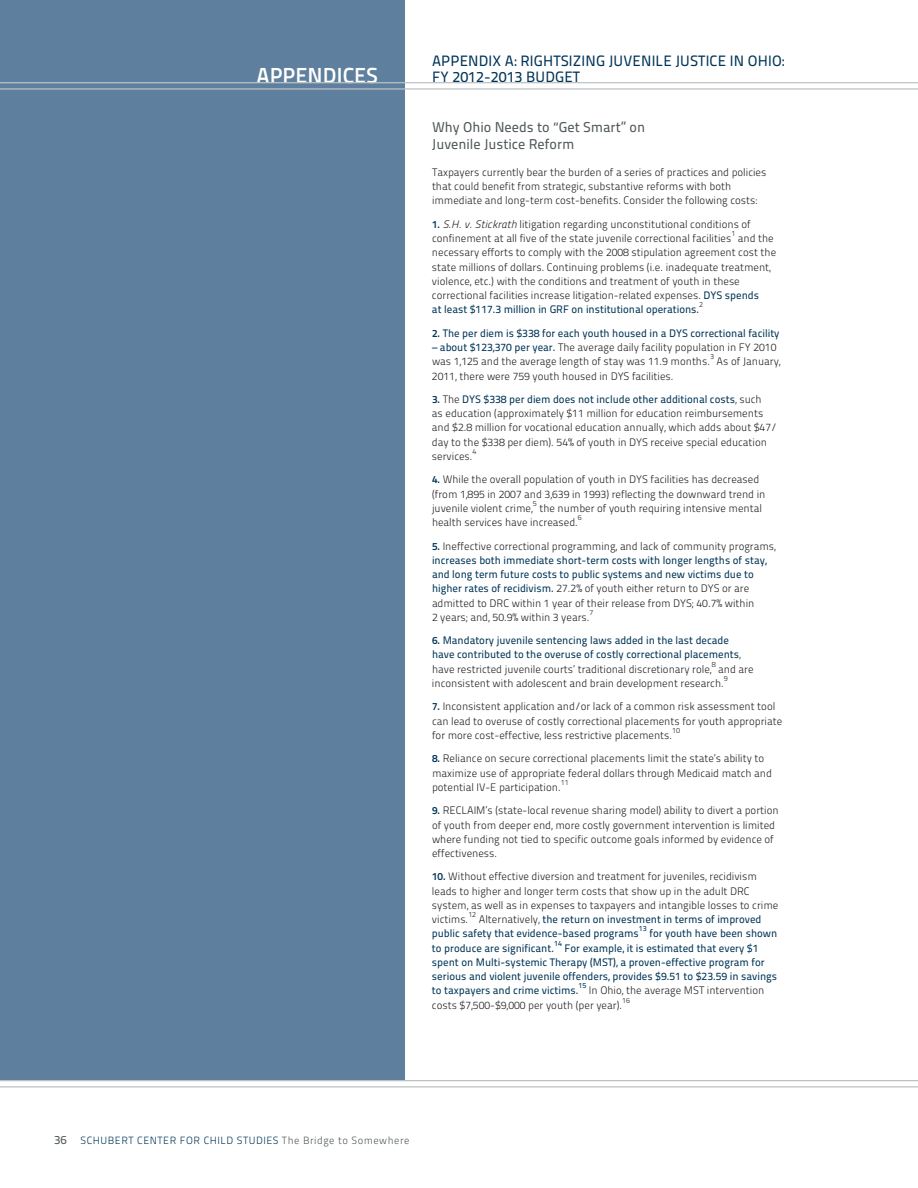
<style>
.page{position:relative;width:918px;height:1188px;background:#fff}
.page>*{position:absolute;margin:0;border:0;box-sizing:border-box;transform-origin:0 0}
.t1{font:21.75px "Titillium Maps 26 L 750 wt";color:#fff}
.Subhead_2{font:15px "Titillium Maps 26 L 500 wt";letter-spacing:.01em;color:#003557}
.Subhead_1{font:14.25px/16.5px "Titillium Maps 26 L 500 wt";color:#51595c}
.Citations{font:10.8px/14.2px "Titillium Maps 26 L 250 wt";color:#231f20}
.Citations-2{font:10.8px/14.2px "Titillium Maps 26 L 500 wt";color:#003557}
.t2{font:10.5px "Titillium Maps 26 L 250 wt";letter-spacing:.05em;color:#003557}
.Citations-3{font:7.5px "Titillium Maps 26 L 250 wt";color:#231f20}
.Citations-4{font:7.5px "Titillium Maps 26 L 500 wt";color:#003557}
.s1{font-family:"Titillium Maps 26 L 750 wt";font-size:10.5px;color:#003557}
.s2{font-family:"Titillitalic 250 wt"}
.s3{font-family:"Titillium Maps 26 L 500 wt";color:#003557}
.s4{font-family:"Titillium Maps 26 L 750 wt";font-size:10.5px}
.s5{font-family:"Titillium Maps 26 L 250 wt";color:#231f20}
.s6{font-family:"Titillium Maps 26 L 500 wt";font-size:12px;color:#51595c}
.s7{color:#51595c}
</style>
<div class="page">
<div style="left:0;top:0;width:405px;height:1080px;background:#5e7f9d"></div>
<hr style="left:0;top:1080px;width:918px;height:1px;background:#bdc1c3">
<hr style="left:0;top:1086px;width:918px;height:1px;background:#bdc1c3">
<hr style="left:0;top:82px;width:918px;height:1px;background:#bdc1c3">
<hr style="left:0;top:88px;width:918px;height:2px;background:#bdc1c3">
<p class="Subhead_2" style="left:432px;top:49px;width:354px">APPENDIX A: RIGHTSIZING JUVENILE JUSTICE IN OHIO:</p>
<p class="t1" style="left:256px;top:58px;width:123px">APPENDICES</p>
<p class="Subhead_2" style="left:432px;top:66px;width:150px">FY 2012-2013 BUDGET</p>
<p class="Subhead_1" style="left:432px;top:118px;width:215px">Why Ohio Needs to “Get Smart” on<br>Juvenile Justice Reform</p>
<p class="Citations" style="left:432px;top:164px;width:336px">Taxpayers currently bear the burden of a series of practices and policies that could benefit from strategic, substantive reforms with both immediate and long-term cost-benefits. Consider the following costs:</p>
<p class="Citations" style="left:432px;top:216px;width:320px"><span class="s1">1.</span> <span class="s2">S.H. v. Stickrath</span> litigation regarding unconstitutional conditions of confinement at all five of the state juvenile correctional facilities</p>
<p class="Citations-3" style="left:731px;top:228px;width:5px">1</p>
<p class="Citations" style="left:432px;top:231px;width:346px;text-indent:306px">and the necessary efforts to comply with the 2008 stipulation agreement cost the state millions of dollars. Continuing problems (i.e. inadequate treatment, violence, etc.) with the conditions and treatment of youth in these correctional facilities increase litigation-related expenses. <span class="s3">DYS spends<br>at least $117.3 million in GRF on institutional operations.</span></p>
<p class="Citations-3" style="left:699px;top:299px;width:5px">2</p>
<p class="Citations-2" style="left:432px;top:325px;width:349px"><span class="s4">2.</span> The per diem is $338 for each youth housed in a DYS correctional facility</p>
<p class="Citations" style="left:432px;top:340px;width:346px"><span class="s3">– about $123,370 per year.</span> The average daily facility population in FY 2010 was 1,125 and the average length of stay was 11.9 months.</p>
<p class="Citations-3" style="left:710px;top:351px;width:5px">3</p>
<p class="Citations" style="left:717px;top:354px;width:66px">As of January,</p>
<p class="Citations" style="left:432px;top:368px;width:243px">2011, there were 759 youth housed in DYS facilities.</p>
<p class="Citations" style="left:432px;top:391px;width:346px"><span class="s1">3.</span> The <span class="s3">DYS $338 per diem does not include other additional costs</span>, such<br>as education (approximately $11 million for education reimbursements and $2.8 million for vocational education annually, which adds about $47/ day to the $338 per diem). 54% of youth in DYS receive special education services.</p>
<p class="Citations-3" style="left:473px;top:446px;width:5px">4</p>
<p class="Citations" style="left:432px;top:472px;width:335px"><span class="s1">4.</span> While the overall population of youth in DYS facilities has decreased (from 1,895 in 2007 and 3,639 in 1993) reflecting the downward trend in juvenile violent crime,</p>
<p class="Citations-3" style="left:533px;top:498px;width:5px">5</p>
<p class="Citations" style="left:432px;top:500px;width:331px;text-indent:107px">the number of youth requiring intensive mental health services have increased.</p>
<p class="Citations-3" style="left:578px;top:512px;width:5px">6</p>
<p class="Citations" style="left:432px;top:538px;width:346px"><span class="s1">5.</span> Ineffective correctional programming, and lack of community programs, <span class="s3">increases both immediate short-term costs with longer lengths of stay, and long term future costs to public systems and new victims due to higher rates of recidivism.</span> 27.2% of youth either return to DYS or are admitted to DRC within 1 year of their release from DYS; 40.7% within<br>2 years; and, 50.9% within 3 years.</p>
<p class="Citations-3" style="left:590px;top:607px;width:5px">7</p>
<p class="Citations-2" style="left:432px;top:633px;width:310px"><span class="s4">6.</span> Mandatory juvenile sentencing laws added in the last decade have contributed to the overuse of costly correctional placements<span class="s5">, have restricted juvenile courts’ traditional discretionary role,</span></p>
<p class="Citations-3" style="left:712px;top:659px;width:5px">8</p>
<p class="Citations" style="left:432px;top:661px;width:323px;text-indent:286px">and are inconsistent with adolescent and brain development research.</p>
<p class="Citations-3" style="left:724px;top:673px;width:5px">9</p>
<p class="Citations" style="left:432px;top:699px;width:352px"><span class="s1">7.</span> Inconsistent application and/or lack of a common risk assessment tool can lead to overuse of costly correctional placements for youth appropriate for more cost-effective, less restrictive placements.</p>
<p class="Citations-3" style="left:672px;top:725px;width:9px">10</p>
<p class="Citations" style="left:432px;top:751px;width:342px"><span class="s1">8.</span> Reliance on secure correctional placements limit the state’s ability to maximize use of appropriate federal dollars through Medicaid match and potential IV-E participation.</p>
<p class="Citations-3" style="left:561px;top:777px;width:9px">11</p>
<p class="Citations" style="left:432px;top:803px;width:348px"><span class="s1">9.</span> RECLAIM’s (state-local revenue sharing model) ability to divert a portion of youth from deeper end, more costly government intervention is limited where funding not tied to specific outcome goals informed by evidence of effectiveness.</p>
<p class="Citations" style="left:432px;top:869px;width:348px"><span class="s1">10.</span> Without effective diversion and treatment for juveniles, recidivism leads to higher and longer term costs that show up in the adult DRC system, as well as in expenses to taxpayers and intangible losses to crime victims.</p>
<p class="Citations-3" style="left:468px;top:909px;width:9px">12</p>
<p class="Citations-2" style="left:432px;top:912px;width:331px;text-indent:47px"><span class="s5">Alternatively,</span> the return on investment in terms of improved public safety that evidence-based programs</p>
<p class="Citations-4" style="left:639px;top:923px;width:9px">13</p>
<p class="Citations-2" style="left:649px;top:926px;width:129px">for youth have been shown</p>
<p class="Citations-4" style="left:554px;top:937px;width:9px">14</p>
<p class="Citations-2" style="left:432px;top:940px;width:347px;text-indent:133px">For example, it is estimated that every $1 spent on Multi-systemic Therapy (MST), a proven-effective program for serious and violent juvenile offenders, provides $9.51 to $23.59 in savings to taxpayers and crime victims.</p>
<p class="Citations-2" style="left:432px;top:940px;width:124px">to produce are significant.</p>
<p class="Citations-4" style="left:578px;top:980px;width:9px">15</p>
<p class="Citations" style="left:432px;top:983px;width:334px;text-indent:157px">In Ohio, the average MST intervention costs $7,500-$9,000 per youth (per year).</p>
<p class="Citations-3" style="left:622px;top:995px;width:9px">16</p>
<p class="t2" style="left:54px;top:1132px;width:357px"><span class="s6">36</span> SCHUBERT CENTER FOR CHILD STUDIES <span class="s7">The Bridge to Somewhere</span></p>
</div>
